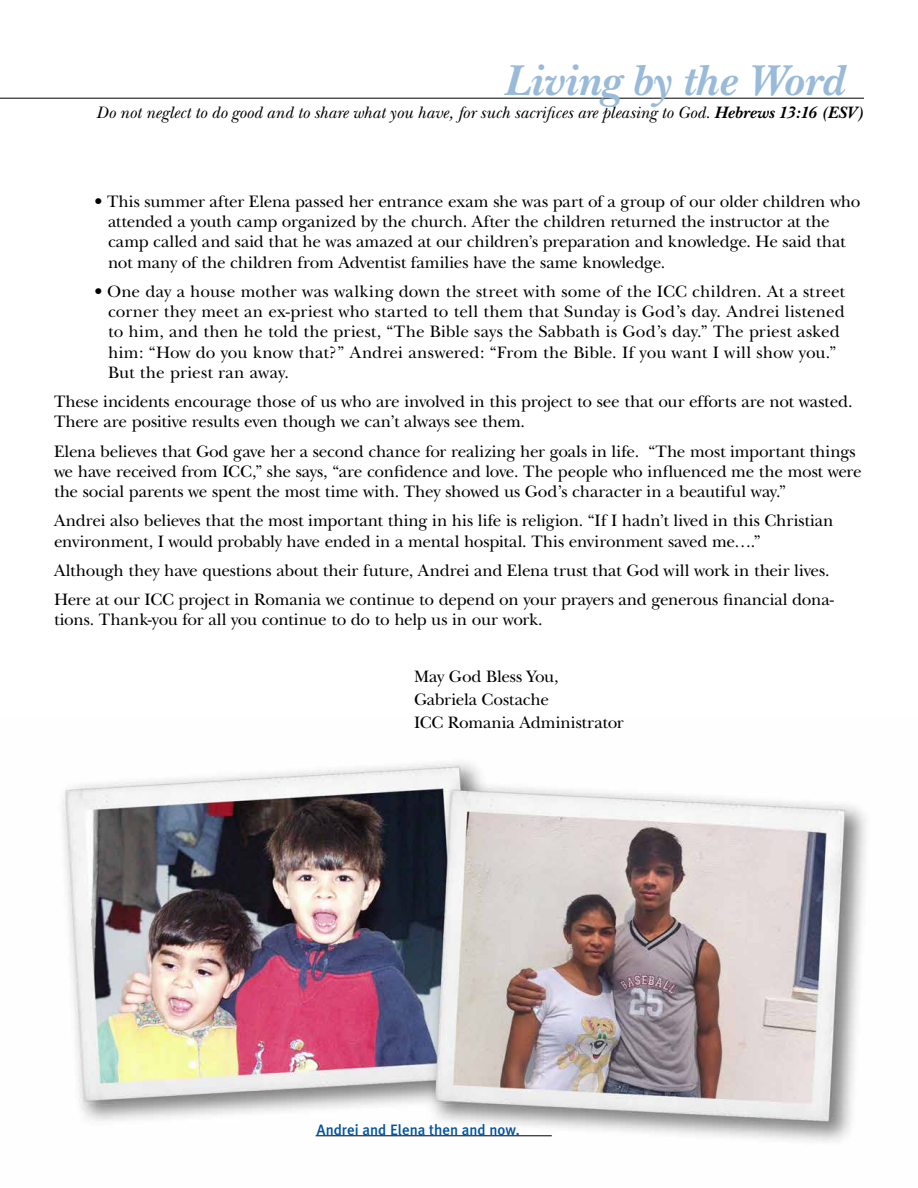
<style>
.page{position:relative;width:918px;height:1188px;background:#fff}
.page>*{position:absolute;margin:0;border:0;box-sizing:border-box;transform-origin:0 0}
.t1{font:italic 700 45px "New Baskerville";color:#99bad9}
.t2{font:17.25px/20.2px "New Baskerville";letter-spacing:-.005em;color:#000}
.t3{font:italic 17.25px "New Baskerville";color:#000}
.t4{font:17.25px "New Baskerville";letter-spacing:-.025em;color:#000}
.t5{font:500 15px "Meta Plus";color:#00539f}
.s1{font-weight:700}
</style>
<div class="page">
<img style="left:62px;top:762px;width:804px;height:380px">
<hr style="left:316px;top:1136px;width:236px;height:1px;background:#000">
<hr style="left:0;top:98px;width:864px;height:1px;background:#000">
<h1 class="t1" style="left:504px;top:54px;width:342px">Living by the Word</h1>
<p class="t3" style="left:97px;top:103px;width:769px">Do not neglect to do good and to share what you have, for such sacrifices are pleasing to God. <span class="s1">Hebrews 13:16 (ESV)</span></p>
<p class="t2" style="left:108px;top:191px;width:754px;text-indent:-14px">• This summer after Elena passed her entrance exam she was part of a group of our older children who attended a youth camp organized by the church. After the children returned the instructor at the camp called and said that he was amazed at our children’s preparation and knowledge. He said that not many of the children from Adventist families have the same knowledge.</p>
<p class="t2" style="left:108px;top:281px;width:739px;text-indent:-14px">• One day a house mother was walking down the street with some of the ICC children. At a street corner they meet an ex-priest who started to tell them that Sunday is God’s day. Andrei listened to him, and then he told the priest, “The Bible says the Sabbath is God’s day.” The priest asked him: “How do you know that?” Andrei answered: “From the Bible. If you want I will show you.” But the priest ran away.</p>
<p class="t2" style="left:54px;top:391px;width:800px">These incidents encourage those of us who are involved in this project to see that our efforts are not wasted.<br>There are positive results even though we can’t always see them.</p>
<p class="t2" style="left:54px;top:441px;width:809px">Elena believes that God gave her a second chance for realizing her goals in life. “The most important things we have received from ICC,” she says, “are confidence and love. The people who influenced me the most were the social parents we spent the most time with. They showed us God’s character in a beautiful way.”</p>
<p class="t2" style="left:54px;top:511px;width:781px">Andrei also believes that the most important thing in his life is religion. “If I hadn’t lived in this Christian environment, I would probably have ended in a mental hospital. This environment saved me….”</p>
<p class="t2" style="left:54px;top:556px;width:781px;line-height:29.2px">Although they have questions about their future, Andrei and Elena trust that God will work in their lives.<br>Here at our ICC project in Romania we continue to depend on your prayers and generous financial dona-</p>
<p class="t4" style="left:54px;top:610px;width:490px">tions. Thank-you for all you continue to do to help us in our work.</p>
<p class="t2" style="left:414px;top:664px;width:211px;line-height:23.2px">May God Bless You,<br>Gabriela Costache<br>ICC Romania Administrator</p>
<p class="t5" style="left:317px;top:1121px;width:204px">Andrei and Elena then and now.</p>
</div>
